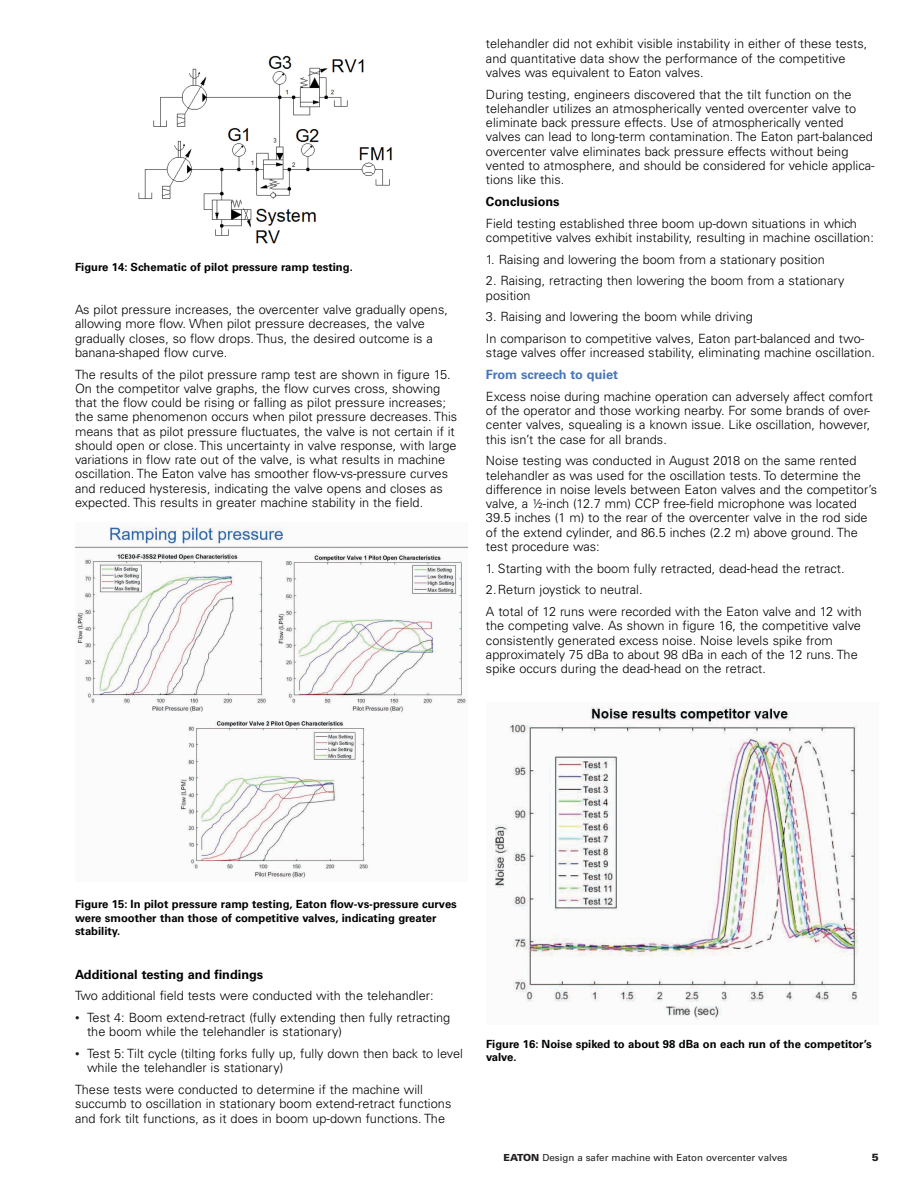
<style>
.page{position:relative;width:918px;height:1188px;background:#fff}
.page>*{position:absolute;margin:0;border:0;box-sizing:border-box;transform-origin:0 0}
.t1{font:300 12.75px/14.2px "Univers LT Std";color:#010203}
.t2{font:700 12.75px "Univers LT Std";color:#010203}
.t3{font:700 12.75px "Univers LT Std";color:#4876bb}
.t4{font:700 11.25px/13.5px "Univers LT Std";color:#010203}
.t5{font:900 10.5px "Univers LT Std";color:#231f20}
.t6{font:9.75px "Univers LT Std";color:#231f20}
.s1{font-size:9px;color:#231f20}
.s2{font-weight:900}
</style>
<div class="page">
<img style="left:75px;top:526px;width:393px;height:353px">
<img style="left:495px;top:706px;width:364px;height:314px">
<img style="left:138px;top:55px;width:254px;height:189px">
<p class="t4" style="left:75px;top:260px;width:279px">Figure 14: Schematic of pilot pressure ramp testing.</p>
<p class="t1" style="left:75px;top:303px;width:374px">As pilot pressure increases, the overcenter valve gradually opens, allowing more flow. When pilot pressure decreases, the valve gradually closes, so flow drops. Thus, the desired outcome is a banana-shaped flow curve.</p>
<p class="t1" style="left:75px;top:367px;width:384px">The results of the pilot pressure ramp test are shown in figure 15.<br>On the competitor valve graphs, the flow curves cross, showing that the flow could be rising or falling as pilot pressure increases; the same phenomenon occurs when pilot pressure decreases. This means that as pilot pressure fluctuates, the valve is not certain if it should open or close. This uncertainty in valve response, with large variations in flow rate out of the valve, is what results in machine oscillation. The Eaton valve has smoother flow-vs-pressure curves and reduced hysteresis, indicating the valve opens and closes as expected. This results in greater machine stability in the field.</p>
<p class="t1" style="left:486px;top:37px;width:383px">telehandler did not exhibit visible instability in either of these tests, and quantitative data show the performance of the competitive valves was equivalent to Eaton valves.</p>
<p class="t1" style="left:486px;top:87px;width:390px">During testing, engineers discovered that the tilt function on the telehandler utilizes an atmospherically vented overcenter valve to eliminate back pressure effects. Use of atmospherically vented valves can lead to long-term contamination. The Eaton part-balanced overcenter valve eliminates back pressure effects without being vented to atmosphere, and should be considered for vehicle applica&shy;tions like this.</p>
<p class="t2" style="left:486px;top:194px;width:75px">Conclusions</p>
<p class="t1" style="left:486px;top:216px;width:389px">Field testing established three boom up-down situations in which competitive valves exhibit instability, resulting in machine oscillation:</p>
<p class="t1" style="left:486px;top:252px;width:340px">1. Raising and lowering the boom from a stationary position</p>
<p class="t1" style="left:486px;top:274px;width:360px">2. Raising, retracting then lowering the boom from a stationary position</p>
<p class="t1" style="left:486px;top:306px;width:380px;line-height:21.8px">3. Raising and lowering the boom while driving<br>In comparison to competitive valves, Eaton part-balanced and two-</p>
<p class="t1" style="left:486px;top:346px;width:391px">stage valves offer increased stability, eliminating machine oscillation.</p>
<p class="t3" style="left:486px;top:367px;width:134px">From screech to quiet</p>
<p class="t1" style="left:486px;top:389px;width:389px">Excess noise during machine operation can adversely affect comfort of the operator and those working nearby. For some brands of over&shy;center valves, squealing is a known issue. Like oscillation, however, this isn’t the case for all brands.</p>
<p class="t1" style="left:486px;top:454px;width:393px">Noise testing was conducted in August 2018 on the same rented telehandler as was used for the oscillation tests. To determine the difference in noise levels between Eaton valves and the competitor’s valve, a ½-inch (12.7 mm) CCP free-field microphone was located 39.5 inches (1 m) to the rear of the overcenter valve in the rod side of the extend cylinder, and 86.5 inches (2.2 m) above ground. The test procedure was:</p>
<p class="t1" style="left:486px;top:557px;width:377px;line-height:21.8px">1. Starting with the boom fully retracted, dead-head the retract.<br>2.Return joystick to neutral.<br>A total of 12 runs were recorded with the Eaton valve and 12 with</p>
<p class="t1" style="left:486px;top:619px;width:377px">the competing valve. As shown in figure 16, the competitive valve consistently generated excess noise. Noise levels spike from approximately 75 dBa to about 98 dBa in each of the 12 runs. The spike occurs during the dead-head on the retract.</p>
<p class="t4" style="left:75px;top:897px;width:383px">Figure 15: In pilot pressure ramp testing, Eaton flow-vs-pressure curves were smoother than those of competitive valves, indicating greater stability.</p>
<p class="t2" style="left:75px;top:967px;width:190px">Additional testing and findings</p>
<p class="t1" style="left:75px;top:989px;width:360px">Two additional field tests were conducted with the telehandler:</p>
<p class="t1" style="left:87px;top:1010px;width:365px;text-indent:-12px"><span class="s1">•</span> Test 4: Boom extend-retract (fully extending then fully retracting the boom while the telehandler is stationary)</p>
<p class="t1" style="left:87px;top:1046px;width:377px;text-indent:-12px"><span class="s1">•</span> Test 5: Tilt cycle (tilting forks fully up, fully down then back to level while the telehandler is stationary)</p>
<p class="t1" style="left:75px;top:1082px;width:378px">These tests were conducted to determine if the machine will succumb to oscillation in stationary boom extend-retract functions and fork tilt functions, as it does in boom up-down functions. The</p>
<p class="t4" style="left:486px;top:1037px;width:387px">Figure 16: Noise spiked to about 98 dBa on each run of the competitor’s valve.</p>
<p class="t6" style="left:504px;top:1152px;width:285px"><span class="s2">EATON</span> Design a safer machine with Eaton overcenter valves</p>
<p class="t5" style="left:872px;top:1151px;width:9px">5</p>
</div>
